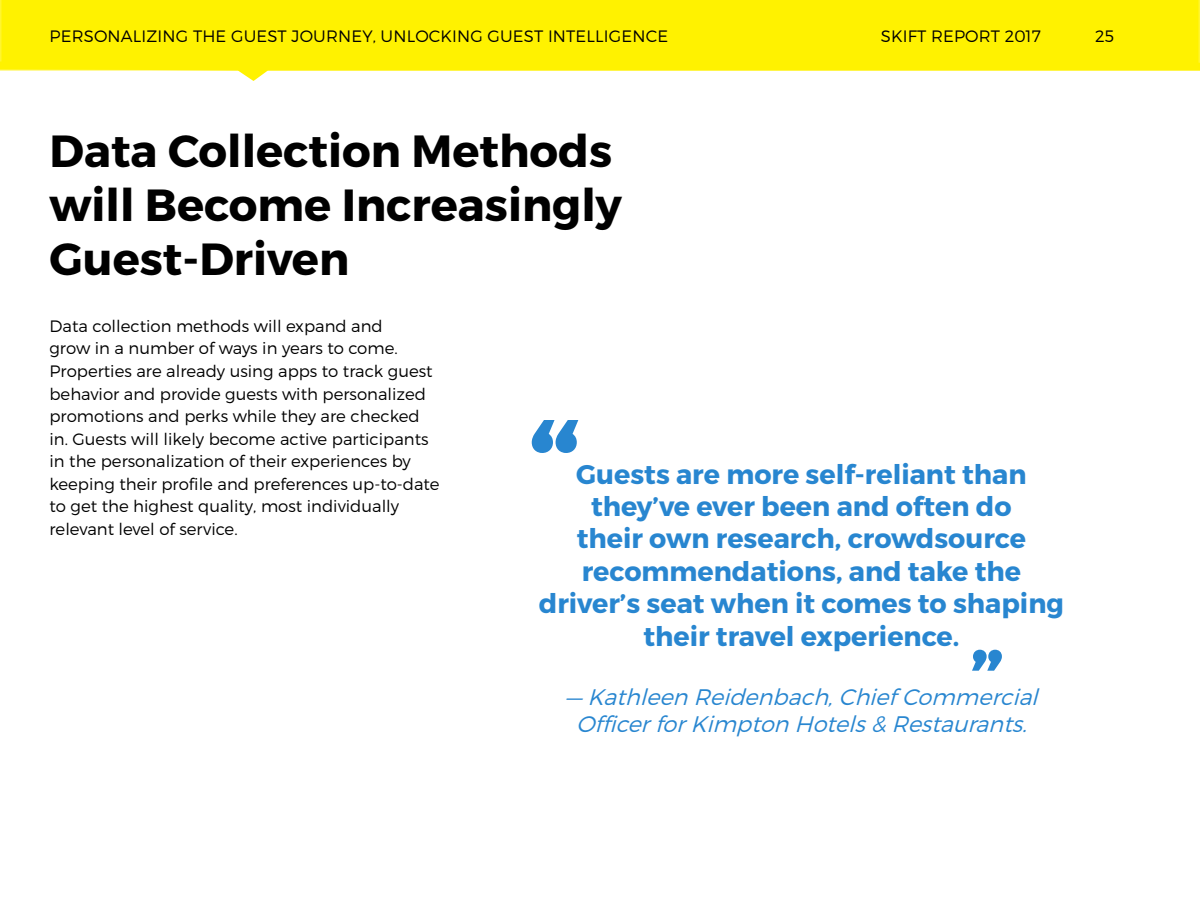
<style>
.page{position:relative;width:1200px;height:900px;background:#fff}
.page>*{position:absolute;margin:0;border:0;box-sizing:border-box;transform-origin:0 0}
.t1{font:700 45px/54px "Montserrat";color:#000}
.t2{font:700 27px/32.4px "Montserrat";color:#2886d0;text-align:center}
.t3{font:italic 300 22.5px/27px "Montserrat";color:#2886d0;text-align:center}
.t4{font:300 16.5px/22.5px "Montserrat";color:#000}
</style>
<div class="page">
<div style="left:0;top:0;width:1200px;height:62px;background:#fff200"></div>
<svg style="left:0;top:62px;width:1200px;height:19px"></svg>
<svg style="left:532px;top:420px;width:46px;height:33px"></svg>
<svg style="left:972px;top:650px;width:30px;height:21px"></svg>
<p class="t4" style="left:50px;top:24px;width:620px">PERSONALIZING THE GUEST JOURNEY, UNLOCKING GUEST INTELLIGENCE</p>
<p class="t4" style="left:881px;top:24px;width:162px">SKIFT REPORT 2017</p>
<p class="t4" style="left:1095px;top:24px;width:20px">25</p>
<h1 class="t1" style="left:50px;top:124px;width:574px">Data Collection Methods will Become Increasingly<br>Guest-Driven</h1>
<p class="t4" style="left:50px;top:315px;width:392px">Data collection methods will expand and<br>grow in a number of ways in years to come.<br>Properties are already using apps to track guest behavior and provide guests with personalized promotions and perks while they are checked in. Guests will likely become active participants in the personalization of their experiences by keeping their profile and preferences up-to-date to get the highest quality, most individually relevant level of service.</p>
<h2 class="t2" style="left:539px;top:458px;width:527px">Guests are more self-reliant than they’ve ever been and often do<br>their own research, crowdsource recommendations, and take the driver’s seat when it comes to shaping their travel experience.</h2>
<h3 class="t3" style="left:565px;top:683px;width:481px">— Kathleen Reidenbach,Chief Commercial<br>OfficerforKimpton Hotels&amp; Restaurants.</h3>
</div>
